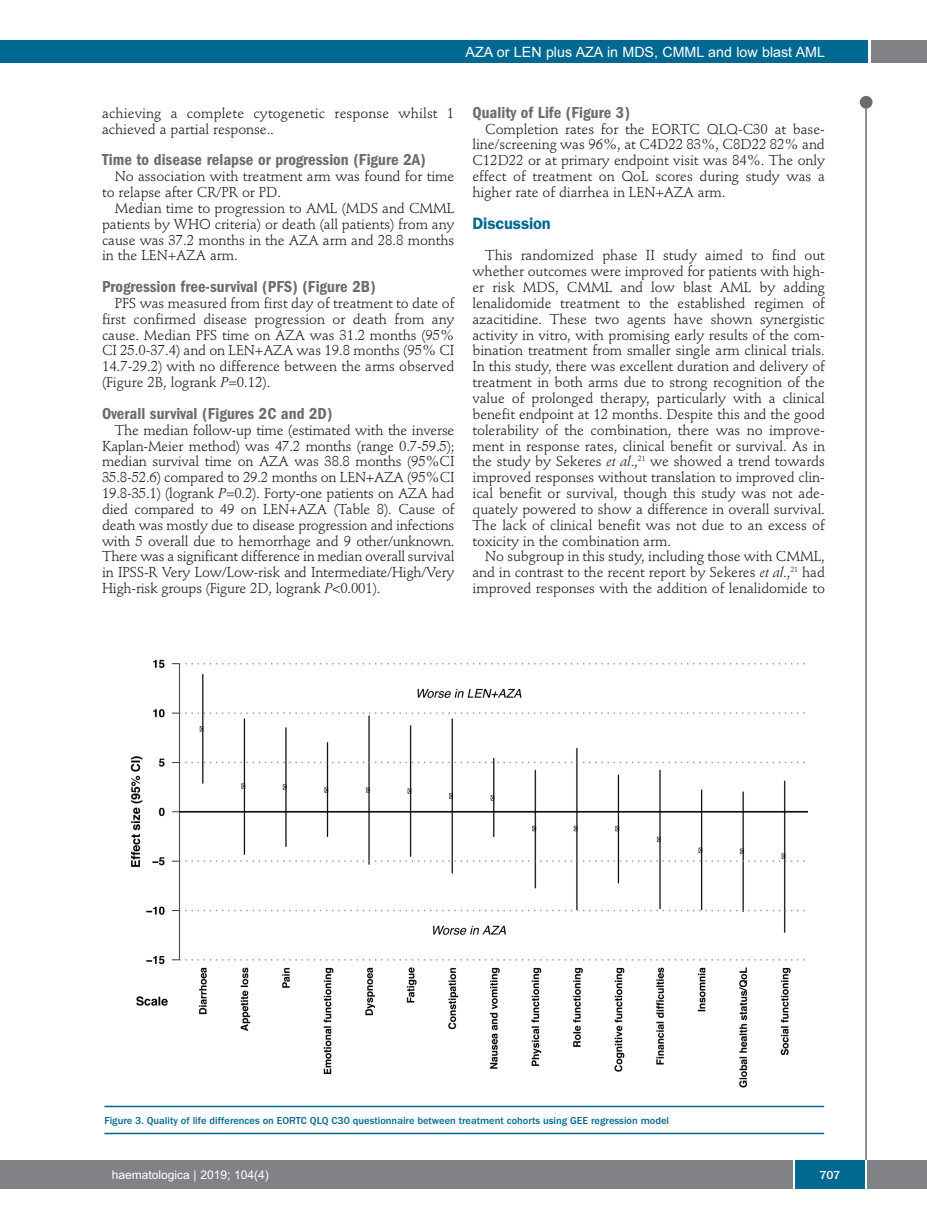
<style>
.page{position:relative;width:927px;height:1225px;background:#fff}
.page>*{position:absolute;margin:0;border:0;box-sizing:border-box;transform-origin:0 0}
.t1{font:600 condensed 16.5px "Franklin Gothic";color:#6c6d70}
.t2{font:600 16.5px "Franklin Gothic";letter-spacing:-.01em;color:#006991}
.t3{font:14.25px/15.9px "Stempel Schneidler";letter-spacing:-.005em;color:#231f20;text-align:justify}
.t4{font:14.25px "Arial";color:#fff}
.t5{font:12px "Arial";color:#fff}
.t6{font:500 12px "Franklin Gothic";color:#fff}
.t7{font:500 10.5px "Franklin Gothic";color:#006991}
.s1{font-style:italic}
</style>
<div class="page">
<div style="left:860px;top:96px;width:12px;height:13px;background:#6c6d70;border-radius:50%"></div>
<hr style="left:865px;top:98px;width:2px;height:1062px;background:#6c6d70">
<div style="left:871px;top:40px;width:56px;height:22px;background:#808285"></div>
<div style="left:18px;top:40px;width:849px;height:22px;background:#006991"></div>
<div style="left:17px;top:1160px;width:910px;height:28px;background:#808285"></div>
<div style="left:795px;top:1160px;width:70px;height:28px;background:#006991"></div>
<hr style="left:793px;top:1160px;width:2px;height:28px;background:#fff">
<hr style="left:865px;top:1160px;width:2px;height:28px;background:#fff">
<div style="left:0;top:40px;width:19px;height:22px;background:#006991"></div>
<div style="left:0;top:1160px;width:18px;height:28px;background:#808285"></div>
<img style="left:130px;top:659px;width:677px;height:429px">
<hr style="left:104px;top:1105px;width:720px;height:2px;background:#006991">
<hr style="left:104px;top:1132px;width:720px;height:2px;background:#006991">
<p class="t4" style="left:466px;top:44px;width:361px">AZA or LEN plus AZA in MDS, CMML and low blast AML</p>
<p class="t3" style="left:102px;top:106px;width:354px">achieving a complete cytogenetic response whilst 1 achieved a partial response..</p>
<p class="t1" style="left:102px;top:154px;width:325px">Time to disease relapse or progression (Figure 2A)</p>
<p class="t3" style="left:102px;top:170px;width:354px;text-indent:13px">No association with treatment arm was found for time to relapse after CR/PR or PD.</p>
<p class="t3" style="left:102px;top:201px;width:354px;text-indent:13px">Median time to progression to AML (MDS and CMML patients by WHO criteria) or death (all patients) from any cause was 37.2 months in the AZA arm and 28.8 months in the LEN+AZA arm.</p>
<p class="t1" style="left:102px;top:281px;width:275px">Progression free-survival (PFS) (Figure 2B)</p>
<p class="t3" style="left:102px;top:296px;width:354px;text-indent:13px">PFS was measured from first day of treatment to date of first confirmed disease progression or death from any cause. Median PFS time on AZA was 31.2 months (95% CI 25.0-37.4) and on LEN+AZA was 19.8 months (95% CI 14.7-29.2) with no difference between the arms observed (Figure 2B, logrank <span class="s1">P</span>=0.12).</p>
<p class="t1" style="left:102px;top:408px;width:232px">Overall survival (Figures 2C and 2D)</p>
<p class="t3" style="left:102px;top:423px;width:354px;text-indent:13px">The median follow-up time (estimated with the inverse Kaplan-Meier method) was 47.2 months (range 0.7-59.5); median survival time on AZA was 38.8 months (95%CI 35.8-52.6) compared to 29.2 months on LEN+AZA (95%CI 19.8-35.1) (logrank <span class="s1">P</span>=0.2). Forty-one patients on AZA had died compared to 49 on LEN+AZA (Table 8). Cause of death was mostly due to disease progression and infections with 5 overall due to hemorrhage and 9 other/unknown.<br>There was a significant difference in median overall survival in IPSS-R Very Low/Low-risk and Intermediate/High/Very High-risk groups (Figure 2D, logrank <span class="s1">P</span>&lt;0.001).</p>
<p class="t1" style="left:472px;top:107px;width:159px">Quality of Life (Figure 3)</p>
<p class="t3" style="left:472px;top:122px;width:354px;text-indent:13px">Completion rates for the EORTC QLQ-C30 at base&shy;line/screening was 96%, at C4D22 83%, C8D22 82% and C12D22 or at primary endpoint visit was 84%. The only effect of treatment on QoL scores during study was a higher rate of diarrhea in LEN+AZA arm.</p>
<p class="t2" style="left:472px;top:217px;width:80px">Discussion</p>
<p class="t3" style="left:472px;top:249px;width:354px;text-indent:13px">This randomized phase II study aimed to find out whether outcomes were improved for patients with high&shy;er risk MDS, CMML and low blast AML by adding lenalidomide treatment to the established regimen of azacitidine. These two agents have shown synergistic activity in vitro, with promising early results of the com&shy;bination treatment from smaller single arm clinical trials.<br>In this study, there was excellent duration and delivery of treatment in both arms due to strong recognition of the value of prolonged therapy, particularly with a clinical benefit endpoint at 12 months. Despite this and the good tolerability of the combination, there was no improve&shy;ment in response rates, clinical benefit or survival. As in the study by Sekeres <span class="s1">et al</span>.,<sup>21</sup> we showed a trend towards improved responses without translation to improved clin&shy;ical benefit or survival, though this study was not ade&shy;quately powered to show a difference in overall survival.<br>The lack of clinical benefit was not due to an excess of toxicity in the combination arm.</p>
<p class="t3" style="left:472px;top:550px;width:354px;text-indent:13px">No subgroup in this study, including those with CMML, and in contrast to the recent report by Sekeres <span class="s1">et al</span>.,<sup>21</sup> had improved responses with the addition of lenalidomide to</p>
<p class="t7" style="left:104px;top:1114px;width:566px">Figure 3. Quality of life differences on EORTC QLQ C30 questionnaire between treatment cohorts using GEE regression model</p>
<p class="t5" style="left:112px;top:1167px;width:158px">haematologica | 2019; 104(4)</p>
<p class="t6" style="left:820px;top:1167px;width:22px">707</p>
</div>
